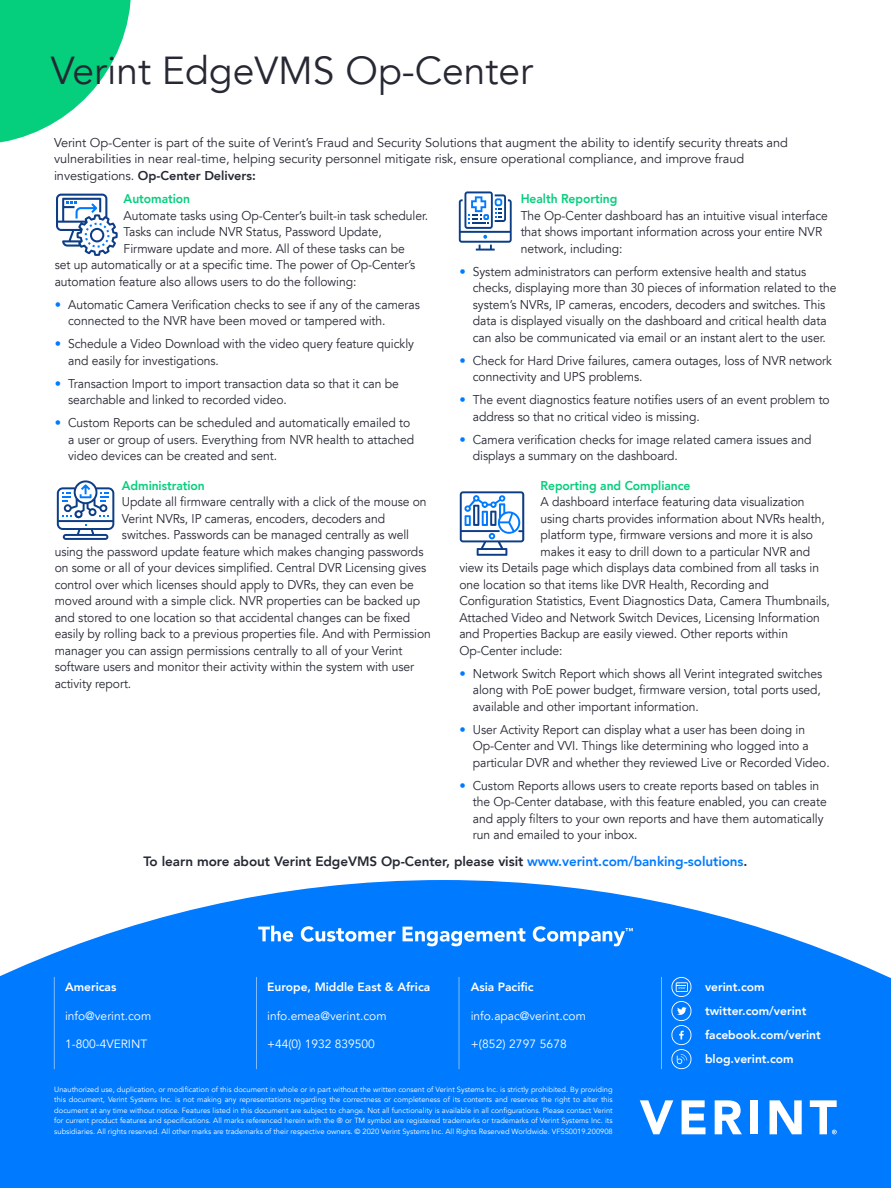
<style>
.page{position:relative;width:891px;height:1188px;background:#fff}
.page>*{position:absolute;margin:0;border:0;box-sizing:border-box;transform-origin:0 0}
.t1{font:39px "Avenir LT";color:#262833}
.t2{font:800 13.5px "Avenir LT";letter-spacing:-.005em;color:#262833}
.t3{font:12.75px/16.5px "Avenir LT";letter-spacing:-.005em;color:#262833;scale:.95 1}
.t4{font:12.75px/16.5px "Avenir LT";letter-spacing:-.005em;color:#262833}
.t5{font:800 12.75px "Avenir LT";letter-spacing:-.005em;color:#05ce7c;scale:.95 1}
.t6{font:800 12px/24px "Avenir LT";color:#fff}
.t7{font:12px "Avenir LT";color:#fff}
.t8{font:7.5px/10.5px "Avenir LT";color:#fff;text-align:justify}
.s1{font-weight:800}
.s2{color:#007aff}
</style>
<div class="page">
<svg style="left:0;top:0;width:131px;height:143px"></svg>
<svg style="left:57px;top:480px;width:57px;height:60px"></svg>
<svg style="left:460px;top:491px;width:64px;height:65px"></svg>
<svg style="left:459px;top:191px;width:53px;height:60px"></svg>
<svg style="left:56px;top:194px;width:62px;height:62px"></svg>
<svg style="left:0;top:880px;width:891px;height:308px;background:#1b88ff"></svg>
<svg style="left:258px;top:926px;width:35px;height:16px"></svg>
<svg style="left:301px;top:926px;width:94px;height:16px"></svg>
<svg style="left:403px;top:927px;width:122px;height:19px"></svg>
<svg style="left:533px;top:926px;width:100px;height:20px"></svg>
<hr style="left:661px;top:977px;width:1px;height:92px;background:#7fbcff">
<hr style="left:459px;top:977px;width:1px;height:92px;background:#7fbcff">
<hr style="left:256px;top:977px;width:1px;height:92px;background:#7fbcff">
<hr style="left:54px;top:977px;width:1px;height:92px;background:#7fbcff">
<svg style="left:640px;top:1100px;width:33px;height:34px"></svg>
<svg style="left:682px;top:1100px;width:24px;height:34px"></svg>
<svg style="left:715px;top:1100px;width:27px;height:34px"></svg>
<div style="left:750px;top:1100px;width:8px;height:34px;background:#fff"></div>
<svg style="left:770px;top:1100px;width:32px;height:34px"></svg>
<svg style="left:810px;top:1100px;width:27px;height:34px"></svg>
<svg style="left:671px;top:977px;width:21px;height:93px;background:#2e92ff"></svg>
<h1 class="t1" style="left:51px;top:54px;width:484px">Verint EdgeVMS Op-Center</h1>
<p class="t4" style="left:54px;top:135px;width:736px">Verint Op-Center is part of the suite of Verint’s Fraud and Security Solutions that augment the ability to identify security threats and vulnerabilities in near real-time, helping security personnel mitigate risk, ensure operational compliance, and improve fraud investigations. <span class="s1">Op-Center Delivers:</span></p>
<p class="t5" style="left:124px;top:193px;width:71px">Automation</p>
<p class="t3" style="left:124px;top:207px;width:322px">Automate tasks using Op-Center’s built-in task scheduler.</p>
<p class="t3" style="left:124px;top:224px;width:273px">Tasks can include NVR Status, Password Update,</p>
<p class="t3" style="left:124px;top:240px;width:297px">Firmware update and more. All of these tasks can be</p>
<p class="t3" style="left:55px;top:257px;width:381px">set up automatically or at a specific time. The power of Op-Center’s</p>
<p class="t3" style="left:55px;top:273px;width:319px">automation feature also allows users to do the following:</p>
<p class="t3" style="left:68px;top:296px;width:372px;text-indent:-13px"><span class="s2">•</span> Automatic Camera Verification checks to see if any of the cameras connected to the NVR have been moved or tampered with.</p>
<p class="t3" style="left:68px;top:336px;width:366px;text-indent:-13px"><span class="s2">•</span> Schedule a Video Download with the video query feature quickly and easily for investigations.</p>
<p class="t3" style="left:68px;top:375px;width:350px;text-indent:-13px"><span class="s2">•</span> Transaction Import to import transaction data so that it can be searchable and linked to recorded video.</p>
<p class="t3" style="left:68px;top:415px;width:366px;text-indent:-14px"><span class="s2">•</span> Custom Reports can be scheduled and automatically emailed to a user or group of users. Everything from NVR health to attached video devices can be created and sent.</p>
<p class="t5" style="left:122px;top:480px;width:89px">Administration</p>
<p class="t3" style="left:122px;top:494px;width:322px">Update all firmware centrally with a click of the mouse on</p>
<p class="t3" style="left:122px;top:510px;width:279px">Verint NVRs, IP cameras, encoders, decoders and</p>
<p class="t3" style="left:122px;top:527px;width:304px">switches. Passwords can be managed centrally as well</p>
<p class="t3" style="left:55px;top:543px;width:390px">using the password update feature which makes changing passwords</p>
<p class="t3" style="left:55px;top:560px;width:393px">on some or all of your devices simplified. Central DVR Licensing gives</p>
<p class="t3" style="left:55px;top:576px;width:380px">control over which licenses should apply to DVRs, they can even be</p>
<p class="t3" style="left:55px;top:593px;width:386px">moved around with a simple click. NVR properties can be backed up</p>
<p class="t3" style="left:55px;top:609px;width:376px">and stored to one location so that accidental changes can be fixed</p>
<p class="t3" style="left:55px;top:626px;width:398px">easily by rolling back to a previous properties file. And with Permission</p>
<p class="t3" style="left:55px;top:643px;width:368px">manager you can assign permissions centrally to all of your Verint</p>
<p class="t3" style="left:55px;top:659px;width:380px">software users and monitor their activity within the system with user</p>
<p class="t3" style="left:55px;top:675px;width:82px">activity report.</p>
<p class="t5" style="left:521px;top:193px;width:103px">Health Reporting</p>
<p class="t3" style="left:521px;top:207px;width:325px">The Op-Center dashboard has an intuitive visual interface that shows important information across your entire NVR network, including:</p>
<p class="t3" style="left:473px;top:264px;width:384px;text-indent:-13px"><span class="s2">•</span> System administrators can perform extensive health and status checks, displaying more than 30 pieces of information related to the system’s NVRs, IP cameras, encoders, decoders and switches. This data is displayed visually on the dashboard and critical health data can also be communicated via email or an instant alert to the user.</p>
<p class="t3" style="left:473px;top:352px;width:380px;text-indent:-13px"><span class="s2">•</span> Check for Hard Drive failures, camera outages, loss of NVR network connectivity and UPS problems.</p>
<p class="t3" style="left:473px;top:392px;width:377px;text-indent:-13px"><span class="s2">•</span> The event diagnostics feature notifies users of an event problem to address so that no critical video is missing.</p>
<p class="t3" style="left:473px;top:431px;width:358px;text-indent:-13px"><span class="s2">•</span> Camera verification checks for image related camera issues and displays a summary on the dashboard.</p>
<p class="t5" style="left:541px;top:480px;width:159px">Reporting and Compliance</p>
<p class="t3" style="left:541px;top:494px;width:280px">A dashboard interface featuring data visualization</p>
<p class="t3" style="left:541px;top:510px;width:301px">using charts provides information about NVRs health,</p>
<p class="t3" style="left:541px;top:527px;width:288px">platform type, firmware versions and more it is also</p>
<p class="t3" style="left:541px;top:543px;width:285px">makes it easy to drill down to a particular NVR and</p>
<p class="t3" style="left:459px;top:560px;width:380px">view its Details page which displays data combined from all tasks in</p>
<p class="t3" style="left:459px;top:576px;width:327px">one location so that items like DVR Health, Recording and</p>
<p class="t3" style="left:459px;top:593px;width:392px">Configuration Statistics, Event Diagnostics Data, Camera Thumbnails,</p>
<p class="t3" style="left:459px;top:609px;width:381px">Attached Video and Network Switch Devices, Licensing Information</p>
<p class="t3" style="left:459px;top:626px;width:348px">and Properties Backup are easily viewed. Other reports within</p>
<p class="t3" style="left:459px;top:642px;width:110px">Op-Center include:</p>
<p class="t3" style="left:473px;top:665px;width:369px;text-align:justify;text-indent:-13px"><span class="s2">•</span> Network Switch Report which shows all Verint integrated switches along with PoE power budget, firmware version, total ports used, available and other important information.</p>
<p class="t3" style="left:473px;top:721px;width:377px;text-indent:-13px"><span class="s2">•</span> User Activity Report can display what a user has been doing in<br>Op-Center and VVI. Things like determining who logged into a particular DVR and whether they reviewed Live or Recorded Video.</p>
<p class="t3" style="left:473px;top:777px;width:374px;text-indent:-13px"><span class="s2">•</span> Custom Reports allows users to create reports based on tables in the Op-Center database, with this feature enabled, you can create and apply filters to your own reports and have them automatically run and emailed to your inbox.</p>
<p class="t2" style="left:143px;top:855px;width:606px">To learn more about Verint EdgeVMS Op-Center, please visit <span class="s2">www.verint.com/banking-solutions</span>.</p>
<p class="t6" style="left:65px;top:976px;width:53px">Americas</p>
<p class="t7" style="left:65px;top:1009px;width:88px">info@verint.com</p>
<p class="t7" style="left:65px;top:1037px;width:84px">1-800-4VERINT</p>
<p class="t6" style="left:267px;top:976px;width:165px">Europe, Middle East &amp; Africa</p>
<p class="t7" style="left:267px;top:1009px;width:121px">info.emea@verint.com</p>
<p class="t7" style="left:267px;top:1037px;width:109px">+44(0) 1932 839500</p>
<p class="t6" style="left:471px;top:975px;width:64px">Asia Pacific</p>
<p class="t7" style="left:471px;top:1009px;width:117px">info.apac@verint.com</p>
<p class="t7" style="left:471px;top:1037px;width:98px">+(852) 2797 5678</p>
<p class="t8" style="left:54px;top:1084px;width:560px">Unauthorized use, duplication, or modification of this document in whole or in part without the written consent of Verint Systems Inc. is strictly prohibited. By providing this document, Verint Systems Inc. is not making any representations regarding the correctness or completeness of its contents and reserves the right to alter this document at any time without notice. Features listed in this document are subject to change. Not all functionality is available in all configurations. Please contact Verint for current product features and specifications. All marks referenced herein with the ® or TM symbol are registered trademarks or trademarks of Verint Systems Inc. its subsidiaries. All rights reserved. All other marks are trademarks of their respective owners. © 2020 Verint Systems Inc. All Rights Reserved Worldwide. VFSS0019.200908</p>
<p class="t6" style="left:705px;top:976px;width:117px">verint.com twitter.com/verint facebook.com/verint blog.verint.com</p>
</div>
